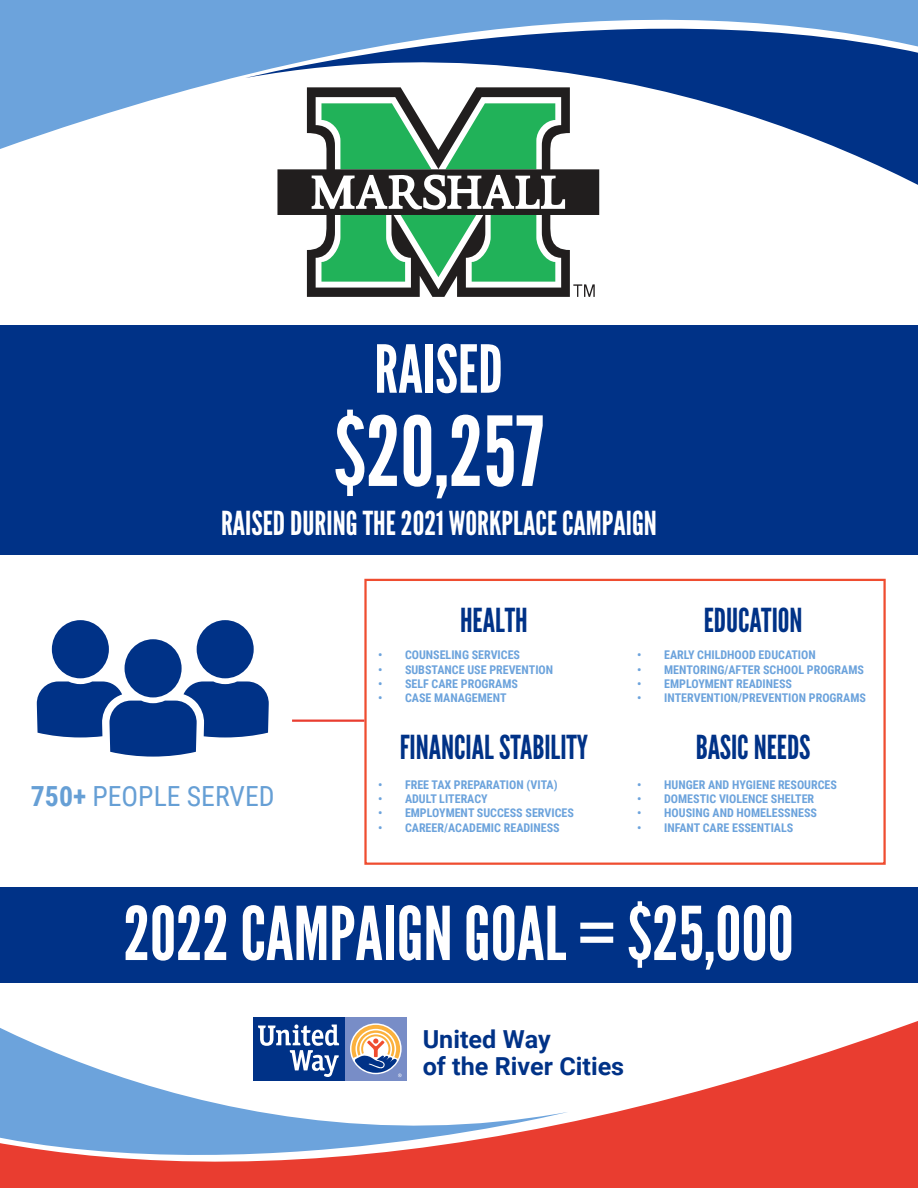
<style>
.page{position:relative;width:918px;height:1188px;background:#fff}
.page>*{position:absolute;margin:0;border:0;box-sizing:border-box;transform-origin:0 0}
.t1{font:96px "League Gothic";color:#fff}
.t2{font:73.95px "League Gothic";color:#fff}
.t3{font:66px "League Gothic";color:#fff}
.t4{font:33px "League Gothic";color:#003287}
.t5{font:33px "League Gothic";color:#fff}
.t6{font:27.75px "Roboto Condensed";color:#669fd5}
.t7{font:700 24.75px/26.7px "Roboto";color:#003287}
.t8{font:700 12px "Roboto Condensed";color:#6ca3dc}
.s1{font-weight:700}
</style>
<div class="page">
<div style="left:0;top:325px;width:918px;height:230px;background:#003287"></div>
<div style="left:0;top:887px;width:918px;height:96px;background:#003287"></div>
<svg style="left:0;top:0;width:918px;height:203px"></svg>
<svg style="left:0;top:1017px;width:918px;height:171px"></svg>
<div style="left:197px;top:620px;width:57px;height:58px;background:#003287;border-radius:50%"></div>
<div style="left:52px;top:620px;width:57px;height:58px;background:#003287;border-radius:50%"></div>
<div style="left:125px;top:639px;width:57px;height:58px;background:#003287;border-radius:50%"></div>
<svg style="left:37px;top:681px;width:232px;height:76px"></svg>
<div style="left:364px;top:579px;width:522px;height:286px;border:2px solid #ef4d30"></div>
<hr style="left:292px;top:720px;width:72px;height:2px;background:#e93d30">
<svg style="left:277px;top:87px;width:322px;height:210px"></svg>
<svg style="left:312px;top:175px;width:253px;height:114px"></svg>
<svg style="left:573px;top:284px;width:22px;height:13px"></svg>
<p class="t3" style="left:374px;top:330px;width:130px">RAISED</p>
<p class="t1" style="left:334px;top:395px;width:212px">$20,257</p>
<p class="t5" style="left:221px;top:504px;width:438px">RAISED DURING THE 2021 WORKPLACE CAMPAIGN</p>
<p class="t4" style="left:460px;top:601px;width:69px">HEALTH</p>
<p class="t4" style="left:704px;top:601px;width:100px">EDUCATION</p>
<p class="t6" style="left:31px;top:777px;width:245px"><span class="s1">750+</span> PEOPLE SERVED</p>
<p class="t8" style="left:378px;top:647px;width:144px">• COUNSELING SERVICES</p>
<p class="t8" style="left:378px;top:661px;width:177px">• SUBSTANCE USE PREVENTION</p>
<p class="t8" style="left:378px;top:675px;width:142px">• SELF CARE PROGRAMS</p>
<p class="t8" style="left:378px;top:690px;width:130px">• CASE MANAGEMENT</p>
<p class="t4" style="left:400px;top:728px;width:190px">FINANCIAL STABILITY</p>
<p class="t8" style="left:378px;top:776px;width:181px">• FREE TAX PREPARATION (VITA)</p>
<p class="t8" style="left:378px;top:790px;width:111px">• ADULT LITERACY</p>
<p class="t8" style="left:378px;top:805px;width:197px">• EMPLOYMENT SUCCESS SERVICES</p>
<p class="t8" style="left:378px;top:819px;width:183px">• CAREER/ACADEMIC READINESS</p>
<p class="t8" style="left:637px;top:647px;width:180px">• EARLY CHILDHOOD EDUCATION</p>
<p class="t8" style="left:637px;top:661px;width:228px">• MENTORING/AFTER SCHOOL PROGRAMS</p>
<p class="t8" style="left:637px;top:675px;width:156px">• EMPLOYMENT READINESS</p>
<p class="t8" style="left:637px;top:690px;width:230px">• INTERVENTION/PREVENTION PROGRAMS</p>
<p class="t4" style="left:696px;top:728px;width:116px">BASIC NEEDS</p>
<p class="t8" style="left:637px;top:776px;width:201px">• HUNGER AND HYGIENE RESOURCES</p>
<p class="t8" style="left:637px;top:790px;width:179px">• DOMESTIC VIOLENCE SHELTER</p>
<p class="t8" style="left:637px;top:805px;width:181px">• HOUSING AND HOMELESSNESS</p>
<p class="t8" style="left:637px;top:819px;width:158px">• INFANT CARE ESSENTIALS</p>
<p class="t2" style="left:124px;top:890px;width:672px">2022 CAMPAIGN GOAL = $25,000</p>
<h3 class="t7" style="left:423px;top:1025px;width:203px">United Way<br>of the River Cities</h3>
</div>
